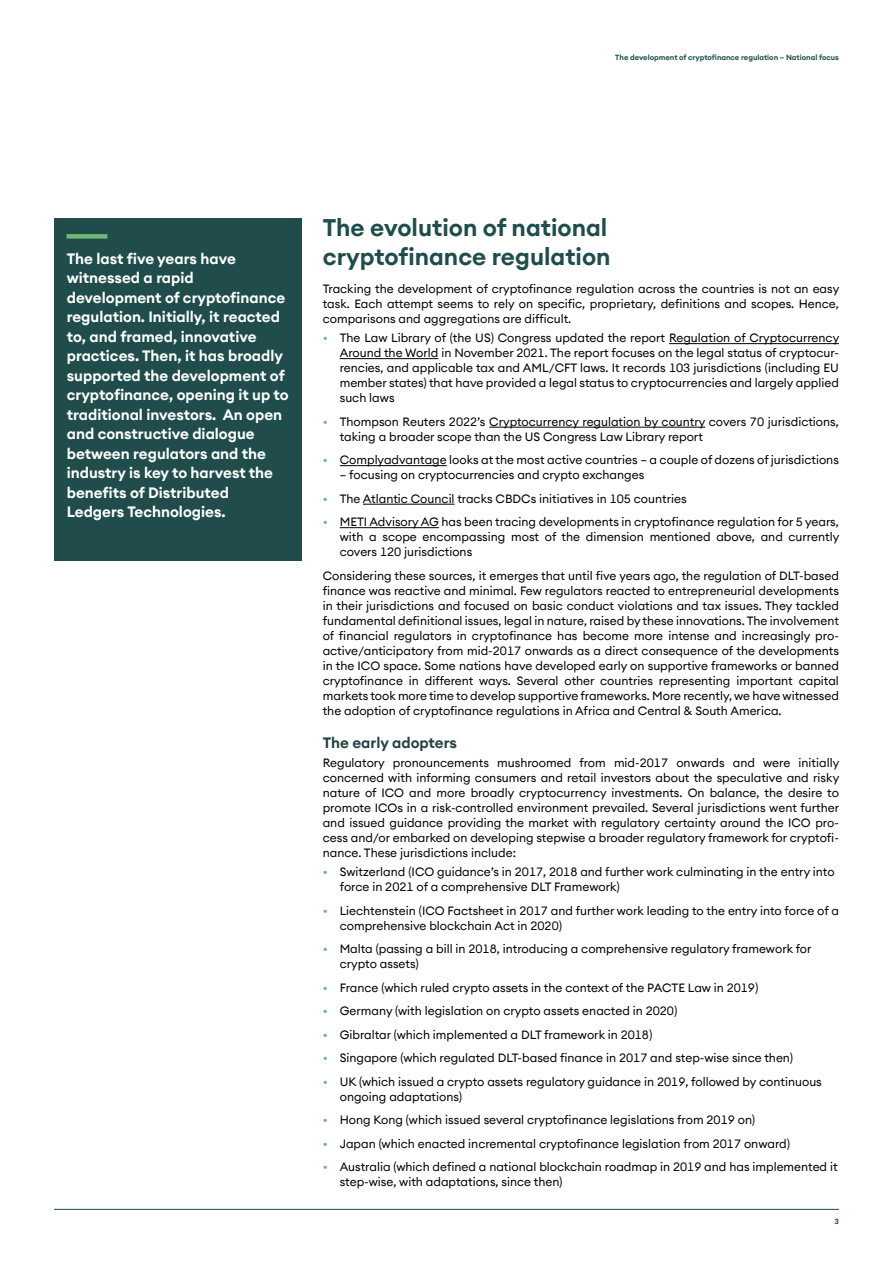
<style>
.page{position:relative;width:893px;height:1263px;background:#fff}
.page>*{position:absolute;margin:0;border:0;box-sizing:border-box;transform-origin:0 0}
.t1{font:600 24px/28.8px "Seba Euclid";color:#204d4c}
.t2{font:600 15px/19.5px "Seba Euclid";color:#fff}
.t3{font:600 15px "Seba Euclid";color:#234342}
.t4{font:12px/15px "Seba Euclid";color:#000}
.t5{font:600 7.5px "Seba Euclid";color:#204d4c}
.s1{color:#6eb878}
</style>
<div class="page">
<hr style="left:54px;top:1209px;width:785px;height:1px;background:#204d4c">
<hr style="left:669px;top:343px;width:170px;height:1px;background:#000">
<hr style="left:340px;top:358px;width:98px;height:1px;background:#000">
<hr style="left:489px;top:427px;width:216px;height:1px;background:#000">
<hr style="left:340px;top:465px;width:107px;height:1px;background:#000">
<hr style="left:363px;top:504px;width:92px;height:1px;background:#000">
<hr style="left:340px;top:527px;width:99px;height:1px;background:#000">
<div style="left:54px;top:218px;width:247px;height:342px;background:#204d4c"></div>
<div style="left:67px;top:234px;width:40px;height:5px;background:#6eb878"></div>
<p class="t5" style="left:615px;top:53px;width:225px">The development of cryptofinance regulation – National focus</p>
<p class="t2" style="left:67px;top:249px;width:223px">The last five years have witnessed a rapid development of cryptofinance regulation. Initially, it reacted to, and framed, innovative practices. Then, it has broadly supported the development of cryptofinance, opening it up to traditional investors. An open and constructive dialogue between regulators and the industry is key to harvest the benefits of Distributed<br>Ledgers Technologies.</p>
<h1 class="t1" style="left:323px;top:213px;width:289px">The evolution of national cryptofinance regulation</h1>
<p class="t4" style="left:323px;top:281px;width:518px;text-align:justify">Tracking the development of cryptofinance regulation across the countries is not an easy task. Each attempt seems to rely on specific, proprietary, definitions and scopes. Hence, comparisons and aggregations are difficult.</p>
<p class="t4" style="left:340px;top:330px;width:501px;text-align:justify;text-indent:-17px"><span class="s1">•</span> The Law Library of (the US) Congress updated the report Regulation of Cryptocurrency Around the World in November 2021. The report focuses on the legal status of cryptocur&shy;rencies, and applicable tax and AML/CFT laws. It records 103 jurisdictions (including EU member states) that have provided a legal status to cryptocurrencies and largely applied such laws</p>
<p class="t4" style="left:340px;top:414px;width:501px;text-indent:-17px"><span class="s1">•</span> Thompson Reuters 2022’s Cryptocurrency regulation by country covers 70 jurisdictions, taking a broader scope than the US Congress Law Library report</p>
<p class="t4" style="left:323px;top:452px;width:518px"><span class="s1">•</span> Complyadvantage looks at the most active countries – a couple of dozens of jurisdictions</p>
<p class="t4" style="left:340px;top:467px;width:306px">– focusing on cryptocurrencies and crypto exchanges</p>
<p class="t4" style="left:323px;top:491px;width:365px"><span class="s1">•</span> The Atlantic Council tracks CBDCs initiatives in 105 countries</p>
<p class="t4" style="left:340px;top:514px;width:501px;text-align:justify;text-indent:-17px"><span class="s1">•</span> METI Advisory AG has been tracing developments in cryptofinance regulation for 5 years, with a scope encompassing most of the dimension mentioned above, and currently covers 120 jurisdictions</p>
<p class="t4" style="left:323px;top:568px;width:518px;text-align:justify">Considering these sources, it emerges that until five years ago, the regulation of DLT-based finance was reactive and minimal. Few regulators reacted to entrepreneurial developments in their jurisdictions and focused on basic conduct violations and tax issues. They tackled fundamental definitional issues, legal in nature, raised by these innovations. The involvement of financial regulators in cryptofinance has become more intense and increasingly pro&shy;active/anticipatory from mid-2017 onwards as a direct consequence of the developments in the ICO space. Some nations have developed early on supportive frameworks or banned cryptofinance in different ways. Several other countries representing important capital markets took more time to develop supportive frameworks. More recently, we have witnessed the adoption of cryptofinance regulations in Africa and Central &amp; South America.</p>
<p class="t3" style="left:323px;top:733px;width:136px">The early adopters</p>
<p class="t4" style="left:323px;top:755px;width:518px;text-align:justify">Regulatory pronouncements mushroomed from mid-2017 onwards and were initially concerned with informing consumers and retail investors about the speculative and risky nature of ICO and more broadly cryptocurrency investments. On balance, the desire to promote ICOs in a risk-controlled environment prevailed. Several jurisdictions went further and issued guidance providing the market with regulatory certainty around the ICO pro&shy;cess and/or embarked on developing stepwise a broader regulatory framework for cryptofi&shy;nance. These jurisdictions include:</p>
<p class="t4" style="left:340px;top:864px;width:496px;text-indent:-17px"><span class="s1">•</span> Switzerland (ICO guidance’s in 2017, 2018 and further work culminating in the entry into force in 2021 of a comprehensive DLT Framework)</p>
<p class="t4" style="left:340px;top:903px;width:501px;text-indent:-17px"><span class="s1">•</span> Liechtenstein (ICO Factsheet in 2017 and further work leading to the entry into force of a comprehensive blockchain Act in 2020)</p>
<p class="t4" style="left:340px;top:941px;width:473px;text-indent:-17px"><span class="s1">•</span> Malta (passing a bill in 2018, introducing a comprehensive regulatory framework for crypto assets)</p>
<p class="t4" style="left:323px;top:980px;width:437px"><span class="s1">•</span> France (which ruled crypto assets in the context of the PACTE Law in 2019)</p>
<p class="t4" style="left:323px;top:1003px;width:356px"><span class="s1">•</span> Germany (with legislation on crypto assets enacted in 2020)</p>
<p class="t4" style="left:323px;top:1027px;width:331px"><span class="s1">•</span> Gibraltar (which implemented a DLT framework in 2018)</p>
<p class="t4" style="left:323px;top:1050px;width:472px"><span class="s1">•</span> Singapore (which regulated DLT-based finance in 2017 and step-wise since then)</p>
<p class="t4" style="left:340px;top:1074px;width:484px;text-indent:-17px"><span class="s1">•</span> UK (which issued a crypto assets regulatory guidance in 2019, followed by continuous ongoing adaptations)</p>
<p class="t4" style="left:323px;top:1112px;width:434px"><span class="s1">•</span> Hong Kong (which issued several cryptofinance legislations from 2019 on)</p>
<p class="t4" style="left:323px;top:1136px;width:469px"><span class="s1">•</span> Japan (which enacted incremental cryptofinance legislation from 2017 onward)</p>
<p class="t4" style="left:340px;top:1159px;width:499px;text-indent:-17px"><span class="s1">•</span> Australia (which defined a national blockchain roadmap in 2019 and has implemented it step-wise, with adaptations, since then)</p>
<p class="t5" style="left:834px;top:1217px;width:6px">3</p>
</div>
